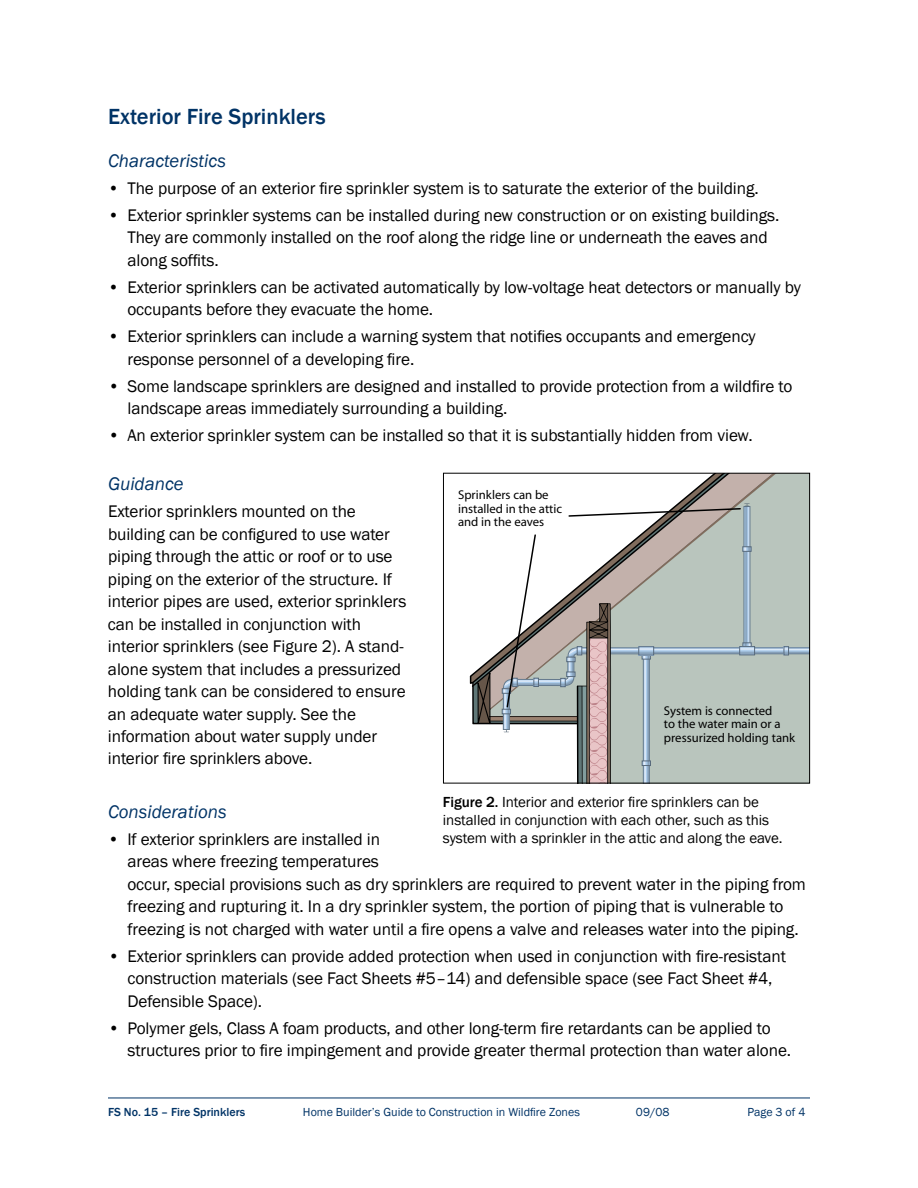
<style>
.page{position:relative;width:918px;height:1188px;background:#fff}
.page>*{position:absolute;margin:0;border:0;box-sizing:border-box;transform-origin:0 0}
.t1{font:500 22.5px "Franklin Gothic";color:#036}
.t2{font:italic 18.75px "Franklin Gothic";color:#036}
.t3{font:17.25px/22.5px "Franklin Gothic";letter-spacing:-.005em;color:#000}
.t4{font:15px/18px "Franklin Gothic";letter-spacing:-.005em;color:#000}
.t5{font:12.75px/13.5px "Myriad";color:#000}
.t6{font:12px "Franklin Gothic";color:#036}
.t7{font:500 12px "Franklin Gothic";color:#036}
.s1{font-weight:500}
</style>
<div class="page">
<hr style="left:108px;top:1098px;width:702px;height:1px;background:#036">
<svg style="left:743px;top:475px;width:44px;height:58px;background:#b7beb6"></svg>
<svg style="left:471px;top:475px;width:272px;height:209px"></svg>
<svg style="left:746px;top:518px;width:2px;height:15px"></svg>
<div style="left:744px;top:506px;width:6px;height:139px;border:1px solid #657a8d"></div>
<svg style="left:472px;top:533px;width:336px;height:248px"></svg>
<svg style="left:568px;top:503px;width:182px;height:15px"></svg>
<div style="left:443px;top:473px;width:367px;height:310px;border:1px solid #000"></div>
<h1 class="t1" style="left:108px;top:102px;width:219px">Exterior Fire Sprinklers</h1>
<p class="t2" style="left:108px;top:149px;width:120px">Characteristics</p>
<p class="t3" style="left:108px;top:177px;width:652px">• The purpose of an exterior fire sprinkler system is to saturate the exterior of the building.</p>
<p class="t3" style="left:127px;top:204px;width:654px;text-indent:-19px">• Exterior sprinkler systems can be installed during new construction or on existing buildings.<br>They are commonly installed on the roof along the ridge line or underneath the eaves and along soffits.</p>
<p class="t3" style="left:127px;top:276px;width:675px;text-indent:-19px">• Exterior sprinklers can be activated automatically by low-voltage heat detectors or manually by occupants before they evacuate the home.</p>
<p class="t3" style="left:127px;top:326px;width:630px;text-indent:-19px">• Exterior sprinklers can include a warning system that notifies occupants and emergency response personnel of a developing fire.</p>
<p class="t3" style="left:127px;top:375px;width:667px;text-indent:-19px">• Some landscape sprinklers are designed and installed to provide protection from a wildfire to landscape areas immediately surrounding a building.</p>
<p class="t3" style="left:108px;top:425px;width:646px">• An exterior sprinkler system can be installed so that it is substantially hidden from view.</p>
<p class="t2" style="left:108px;top:472px;width:77px">Guidance</p>
<p class="t3" style="left:108px;top:500px;width:300px">Exterior sprinklers mounted on the building can be configured to use water piping through the attic or roof or to use piping on the exterior of the structure. If interior pipes are used, exterior sprinklers can be installed in conjunction with interior sprinklers (see Figure 2). A stand&shy;alone system that includes a pressurized holding tank can be considered to ensure an adequate water supply. See the information about water supply under interior fire sprinklers above.</p>
<p class="t2" style="left:108px;top:800px;width:120px">Considerations</p>
<p class="t3" style="left:127px;top:828px;width:680px;text-indent:-19px">• If exterior sprinklers are installed in<br>areas where freezing temperatures<br>occur, special provisions such as dry sprinklers are required to prevent water in the piping from freezing and rupturing it. In a dry sprinkler system, the portion of piping that is vulnerable to freezing is not charged with water until a fire opens a valve and releases water into the piping.</p>
<p class="t3" style="left:127px;top:945px;width:660px;text-indent:-19px">• Exterior sprinklers can provide added protection when used in conjunction with fire-resistant construction materials (see Fact Sheets #5–14) and defensible space (see Fact Sheet #4,<br>Defensible Space).</p>
<p class="t3" style="left:127px;top:1017px;width:665px;text-indent:-19px">• Polymer gels, Class A foam products, and other long-term fire retardants can be applied to structures prior to fire impingement and provide greater thermal protection than water alone.</p>
<p class="t5" style="left:458px;top:489px;width:106px">Sprinklers can be installed in the attic and in the eaves</p>
<p class="t5" style="left:664px;top:704px;width:133px">System is connected<br>to the water main or a pressurized holding tank</p>
<p class="t4" style="left:443px;top:793px;width:341px"><span class="s1">Figure 2.</span> Interior and exterior fire sprinklers can be installed in conjunction with each other, such as this system with a sprinkler in the attic and along the eave.</p>
<p class="t7" style="left:108px;top:1105px;width:139px">FS No. 15 – Fire Sprinklers</p>
<p class="t6" style="left:303px;top:1105px;width:278px">Home Builder’s Guide to Construction in Wildfire Zones</p>
<p class="t6" style="left:636px;top:1105px;width:35px">09/08</p>
<p class="t6" style="left:747px;top:1105px;width:60px">Page 3 of 4</p>
</div>
